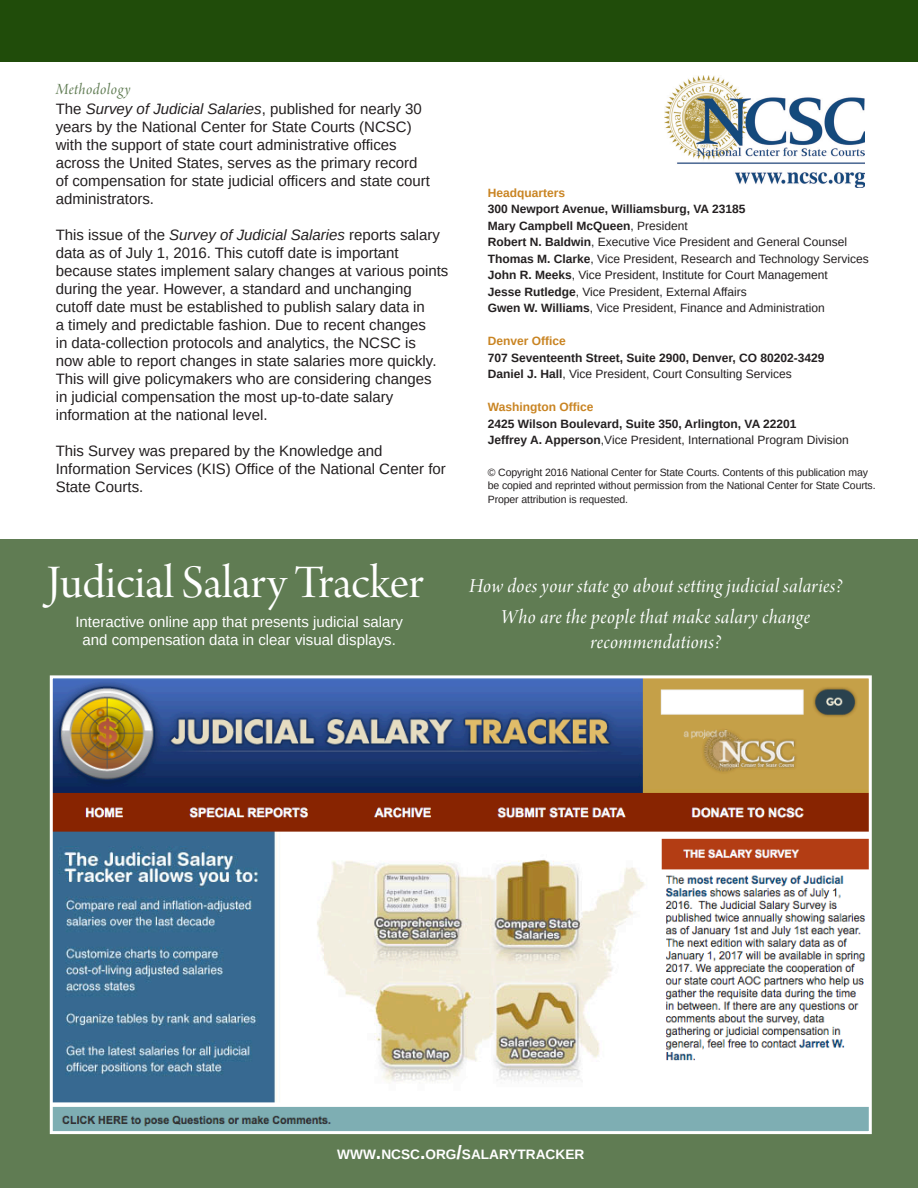
<style>
.page{position:relative;width:918px;height:1188px;background:#fff}
.page>*{position:absolute;margin:0;border:0;box-sizing:border-box;transform-origin:0 0}
.t1{font:49.5px "Arno Pro Display";letter-spacing:-.005em;color:#fff}
.t2{font:21px/25.2px "Arno Pro Italic Display";letter-spacing:.015em;color:#fff;text-align:center}
.t3{font:16.5px "Arno Pro Italic Display";letter-spacing:.03em;color:#607c53}
.t4{font:15px/18px "Arimo";color:#231f20}
.t5{font:15px/18px "Arimo";color:#fff;text-align:center}
.t6{font:700 13.65px "Arimo";color:#fff}
.t7{font:12px/16.5px "Arimo";color:#231f20}
.t8{font:700 12px "Arimo";color:#231f20}
.t9{font:700 12px "Arimo";color:#c98422}
.t10{font:10.5px/13.5px "Arimo";letter-spacing:-.01em;color:#231f20}
.s1{font-style:italic}
.s2{font-weight:400}
.s3{font-weight:700}
.s4{font-size:19.5px}
</style>
<div class="page">
<div style="left:0;top:0;width:918px;height:62px;background:#204c0a"></div>
<img style="left:664px;top:75px;width:201px;height:112px">
<div style="left:0;top:540px;width:918px;height:648px;background:#607c53"></div>
<img style="left:54px;top:679px;width:814px;height:451px">
<div style="left:50px;top:675px;width:822px;height:459px;border:3px solid #fff"></div>
<p class="t3" style="left:56px;top:80px;width:76px">Methodology</p>
<p class="t4" style="left:56px;top:99px;width:376px">The <span class="s1">Survey of Judicial Salaries</span>, published for nearly 30 years by the National Center for State Courts (NCSC) with the support of state court administrative offices across the United States, serves as the primary record of compensation for state judicial officers and state court administrators.</p>
<p class="t4" style="left:56px;top:225px;width:394px">This issue of the <span class="s1">Survey of Judicial Salaries</span> reports salary data as of July 1, 2016. This cutoff date is important because states implement salary changes at various points during the year. However, a standard and unchanging cutoff date must be established to publish salary data in<br>a timely and predictable fashion. Due to recent changes<br>in data-collection protocols and analytics, the NCSC is<br>now able to report changes in state salaries more quickly.<br>This will give policymakers who are considering changes<br>in judicial compensation the most up-to-date salary information at the national level.</p>
<p class="t4" style="left:56px;top:441px;width:392px">This Survey was prepared by the Knowledge and<br>Information Services (KIS) Office of the National Center for<br>State Courts.</p>
<p class="t9" style="left:488px;top:184px;width:79px">Headquarters</p>
<p class="t8" style="left:488px;top:201px;width:259px">300 Newport Avenue, Williamsburg, VA 23185</p>
<p class="t8" style="left:488px;top:217px;width:202px">Mary Campbell McQueen<span class="s2">, President</span></p>
<p class="t7" style="left:488px;top:234px;width:383px"><span class="s3">Robert N. Baldwin</span>, Executive Vice President and General Counsel<br><span class="s3">Thomas M. Clarke</span>, Vice President, Research and Technology Services<br><span class="s3">John R. Meeks</span>, Vice President, Institute for Court Management</p>
<p class="t7" style="left:488px;top:283px;width:261px"><span class="s3">Jesse Rutledge</span>, Vice President, External Affairs</p>
<p class="t7" style="left:488px;top:300px;width:339px"><span class="s3">Gwen W. Williams</span>, Vice President, Finance and Administration</p>
<p class="t9" style="left:488px;top:333px;width:80px">Denver Office</p>
<p class="t8" style="left:488px;top:349px;width:338px">707 Seventeenth Street, Suite 2900, Denver, CO 80202-3429</p>
<p class="t7" style="left:488px;top:366px;width:305px"><span class="s3">Daniel J. Hall</span>, Vice President, Court Consulting Services</p>
<p class="t9" style="left:488px;top:399px;width:107px">Washington Office</p>
<p class="t8" style="left:488px;top:415px;width:310px">2425 Wilson Boulevard, Suite 350, Arlington, VA 22201</p>
<p class="t7" style="left:488px;top:432px;width:363px"><span class="s3">Jeffrey A. Apperson</span>,Vice President, International Program Division</p>
<p class="t10" style="left:488px;top:465px;width:389px">© Copyright 2016 National Center for State Courts. Contents of this publication may be copied and reprinted without permission from the National Center for State Courts.<br>Proper attribution is requested.</p>
<p class="t1" style="left:47px;top:556px;width:378px">Judicial Salary Tracker</p>
<p class="t5" style="left:75px;top:613px;width:329px">Interactive online app that presents judicial salary and compensation data in clear visual displays.</p>
<p class="t2" style="left:469px;top:574px;width:375px">How does your state go about setting judicial salaries?</p>
<p class="t2" style="left:501px;top:605px;width:311px">Who are the people that make salary change recommendations?</p>
<p class="t6" style="left:337px;top:1145px;width:249px">WWW<span class="s4">.</span>NCSC<span class="s4">.</span>ORG<span class="s4">/</span>SALARYTRACKER</p>
</div>
